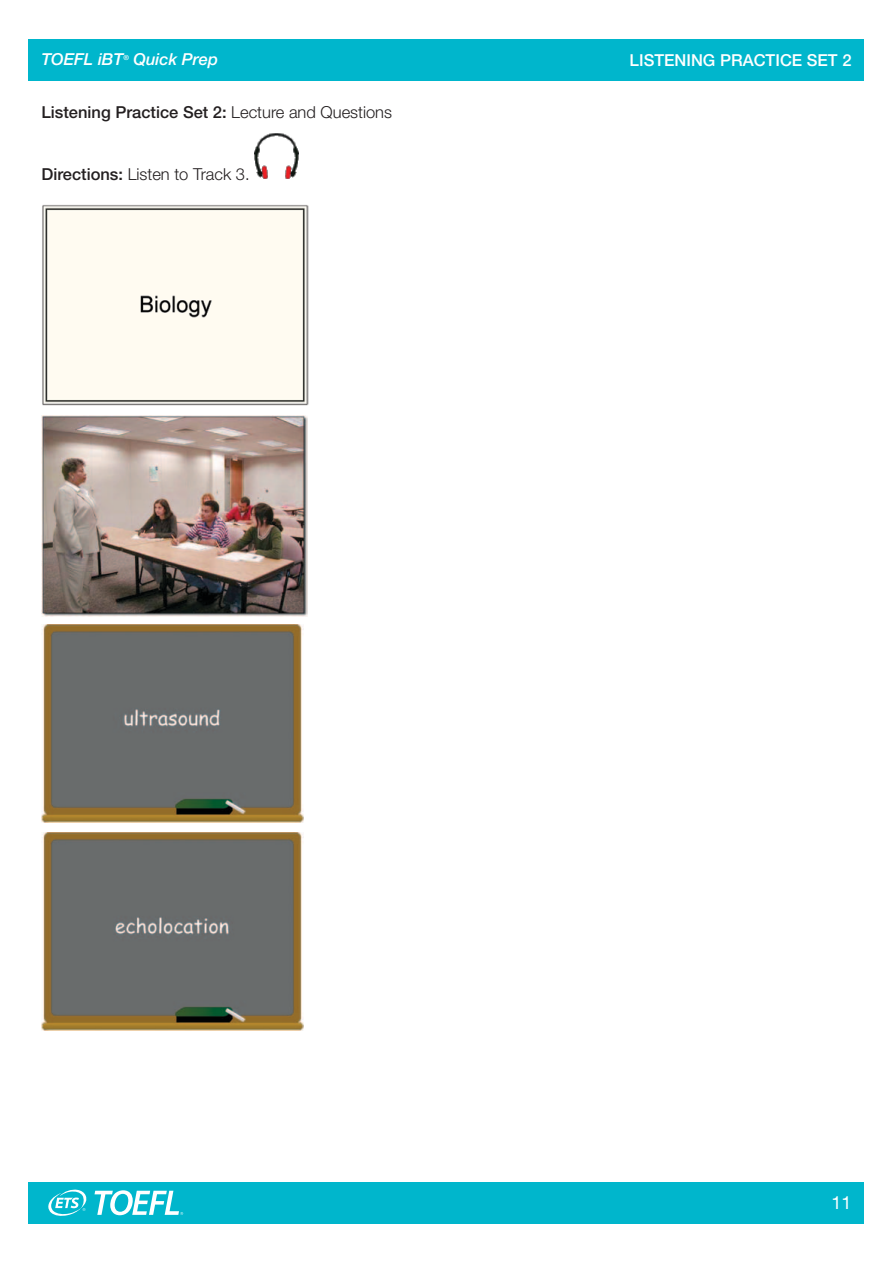
<style>
.page{position:relative;width:893px;height:1263px;background:#fff}
.page>*{position:absolute;margin:0;border:0;box-sizing:border-box;transform-origin:0 0}
.t1{font:18px "Helvetica Neue LT Std";color:#fff}
.t2{font:500 16.5px "Helvetica Neue LT Std";color:#231f20}
.t3{font:300 16.5px "Helvetica Neue LT Std";color:#231f20}
.t4{font:500 16.5px "Helvetica Neue LT Std";color:#fff}
.t5{font:italic 500 16.5px "Helvetica Neue LT Std";color:#fff}
.t6{font:italic 500 7.05px "Helvetica Neue LT Std";color:#fff}
.s1{font-weight:300}
.s2{font-weight:500}
</style>
<div class="page">
<div style="left:29px;top:39px;width:835px;height:42px;background:#00b6cc"></div>
<div style="left:29px;top:1182px;width:835px;height:42px;background:#00b6cc"></div>
<svg style="left:48px;top:1189px;width:39px;height:27px"></svg>
<svg style="left:95px;top:1190px;width:88px;height:25px"></svg>
<img style="left:254px;top:133px;width:44px;height:46px">
<img style="left:42px;top:205px;width:267px;height:200px">
<img style="left:41px;top:415px;width:266px;height:201px">
<img style="left:41px;top:625px;width:263px;height:198px">
<img style="left:41px;top:833px;width:263px;height:198px">
<p class="t5" style="left:41px;top:50px;width:83px">TOEFL iBT</p>
<p class="t6" style="left:123px;top:53px;width:7px">®</p>
<p class="t5" style="left:134px;top:50px;width:86px">Quick Prep</p>
<p class="t2" style="left:41px;top:103px;width:352px">Listening Practice Set 2: <span class="s1">Lecture and Questions</span></p>
<p class="t3" style="left:41px;top:164px;width:210px"><span class="s2">Directions:</span> Listen to Track 3.</p>
<p class="t4" style="left:630px;top:50px;width:135px">Listening Practic</p>
<p class="t4" style="left:792px;top:50px;width:61px">e Set 2</p>
<p class="t1" style="left:831px;top:1192px;width:22px">11</p>
</div>
